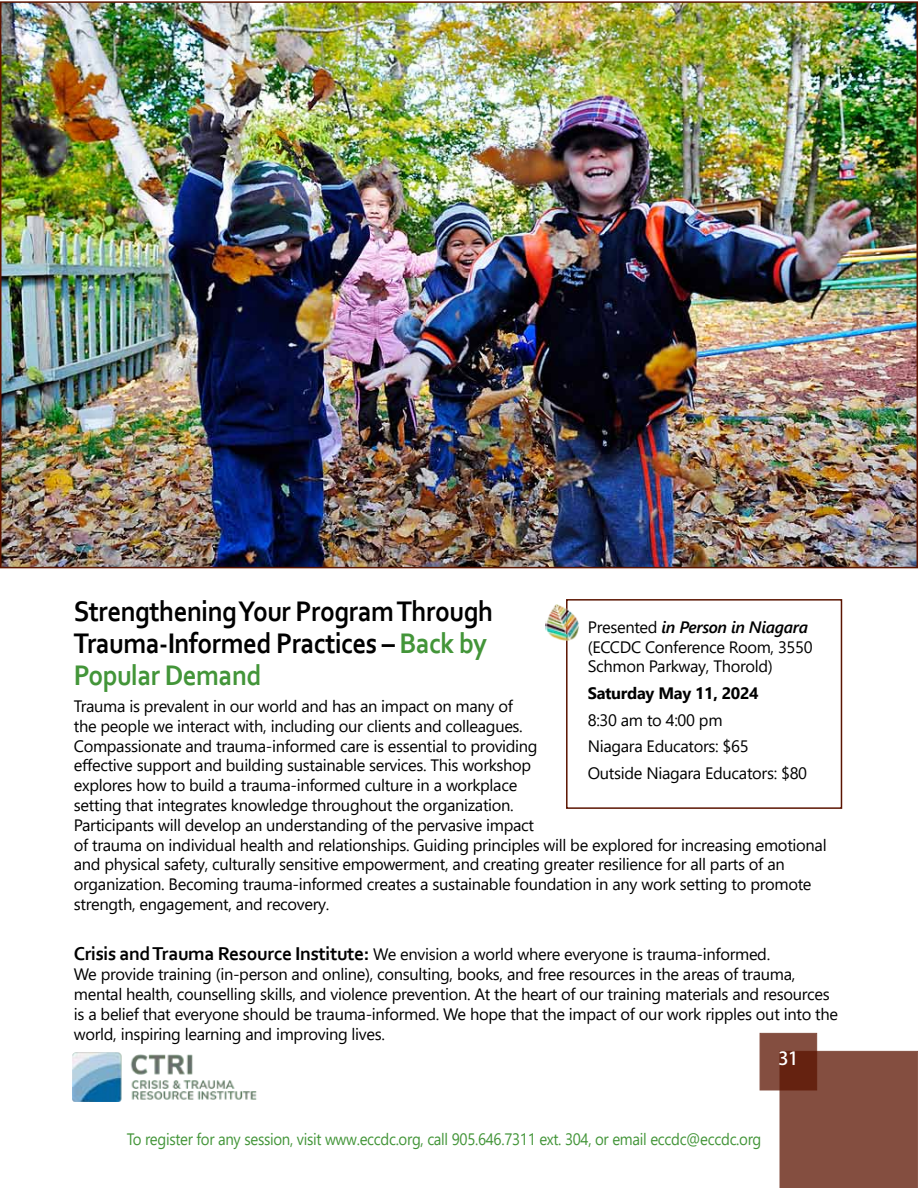
<style>
.page{position:relative;width:918px;height:1188px;background:#fff}
.page>*{position:absolute;margin:0;border:0;box-sizing:border-box;transform-origin:0 0}
.t1{font:700 29.7px/32.4px "Corbel";letter-spacing:-.02em;color:#000;scale:.91 1}
.t2{font:500 18px "Koz Go Pro";color:#fff}
.t3{font:16.5px/19.8px "Segoe UI";letter-spacing:-.02em;color:#000}
.t4{font:16.5px "Segoe UI";letter-spacing:-.02em;color:#439539;scale:.91 1}
.t5{font:700 16.5px "Segoe UI";letter-spacing:-.02em;color:#000}
.s1{color:#439539}
.s2{font-family:"Corbel";font-weight:700;font-size:19.5px}
.s3{font-weight:600;font-style:italic}
</style>
<div class="page">
<img style="left:3px;top:4px;width:912px;height:561px">
<div style="left:780px;top:1051px;width:138px;height:137px;background:#844e40"></div>
<svg style="left:760px;top:1033px;width:57px;height:57px;background:#763a2a"></svg>
<div style="left:566px;top:599px;width:276px;height:210px;border:2px solid #5b1400"></div>
<img style="left:545px;top:604px;width:34px;height:37px">
<img style="left:73px;top:1052px;width:184px;height:50px">
<h1 class="t1" style="left:74px;top:594px;width:462px">Strengthening Your Program Through<br>Trauma-Informed Practices – <span class="s1">Back by<br>Popular Demand</span></h1>
<p class="t3" style="left:74px;top:695px;width:754px">Trauma is prevalent in our world and has an impact on many of<br>the people we interact with, including our clients and colleagues.<br>Compassionate and trauma-informed care is essential to providing<br>effective support and building sustainable services. This workshop<br>explores how to build a trauma-informed culture in a workplace<br>setting that integrates knowledge throughout the organization.<br>Participants will develop an understanding of the pervasive impact<br>of trauma on individual health and relationships. Guiding principles will be explored for increasing emotional and physical safety, culturally sensitive empowerment, and creating greater resilience for all parts of an organization. Becoming trauma-informed creates a sustainable foundation in any work setting to promote strength, engagement, and recovery.</p>
<p class="t3" style="left:74px;top:943px;width:766px"><span class="s2">Crisis and Trauma Resource Institute:</span> We envision a world where everyone is trauma-informed.<br>We provide training (in-person and online), consulting, books, and free resources in the areas of trauma, mental health, counselling skills, and violence prevention. At the heart of our training materials and resources is a belief that everyone should be trauma-informed. We hope that the impact of our work ripples out into the world, inspiring learning and improving lives.</p>
<p class="t2" style="left:778px;top:1047px;width:21px">31</p>
<p class="t3" style="left:588px;top:616px;width:226px">Presented <span class="s3">in Person in Niagara </span>(ECCDC Conference Room, 3550<br>Schmon Parkway, Thorold)</p>
<p class="t5" style="left:588px;top:678px;width:172px">Saturday May 11, 2024</p>
<p class="t3" style="left:588px;top:705px;width:221px;line-height:26.5px">8:30 am to 4:00 pm<br>Niagara Educators: $65<br>Outside Niagara Educators: $80</p>
<p class="t4" style="left:127px;top:1124px;width:699px">To register for any session, visit www.eccdc.org, call 905.646.7311 ext. 304, or email eccdc@eccdc.org</p>
</div>
